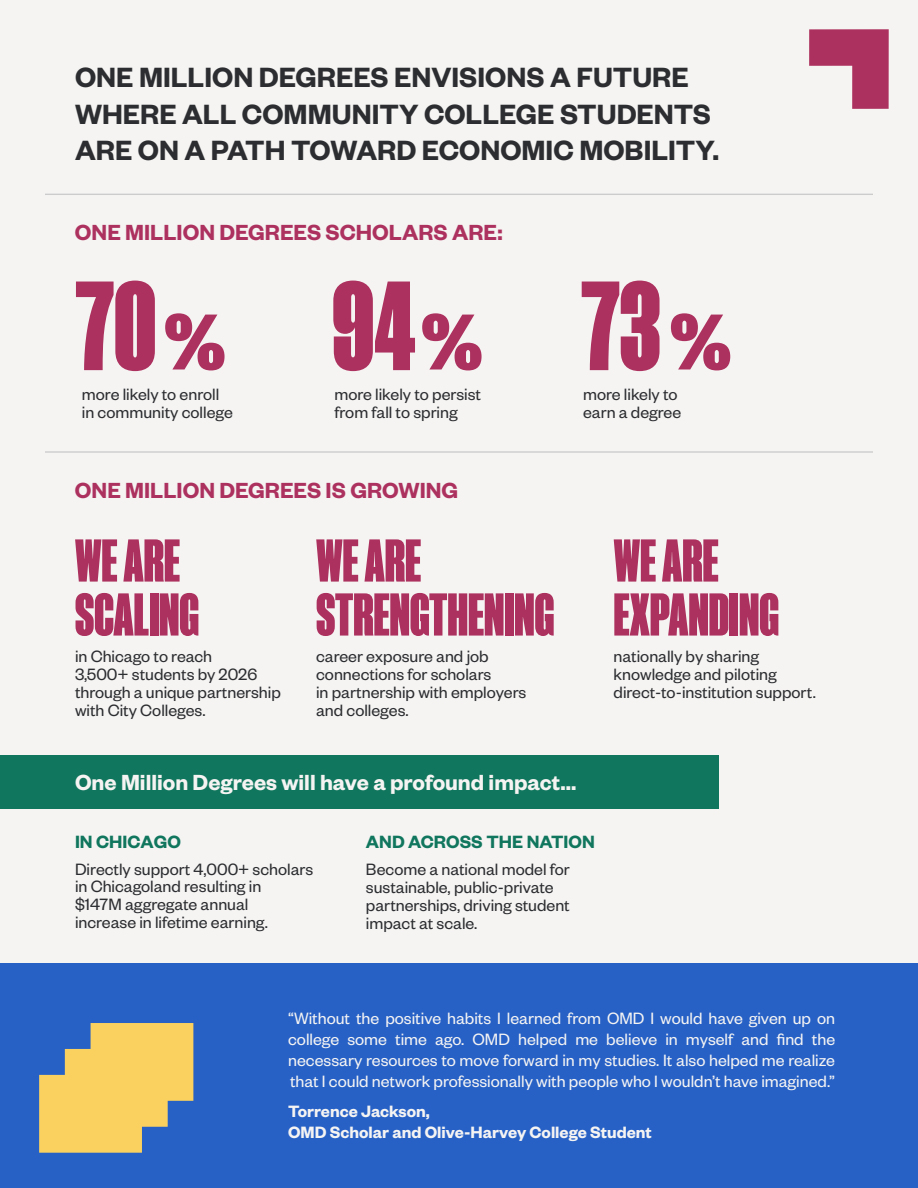
<style>
.page{position:relative;width:918px;height:1188px;background:#f5f4f3}
.page>*{position:absolute;margin:0;border:0;box-sizing:border-box;transform-origin:0 0}
.t1{font:900 119.7px "Manuka";color:#ad315e}
.t2{font:900 57px/54px "Manuka";color:#ad315e}
.t3{font:30.6px/36.6px "Founders Grotesk Sm Bd";color:#2c2d30}
.t4{font:24px "Founders Grotesk Sm Bd";color:#ad315e}
.t5{font:24px "Founders Grotesk Sm Bd";color:#f5f4f3}
.t6{font:19.5px "Founders Grotesk Sm Bd";color:#10765d}
.t7{font:18px/18px "Founders Grotesk";color:#2c2d30}
.t8{font:18px/21px "Founders Grotesk";color:#f5f4f3;text-align:justify}
.t9{font:18px/21px "Founders Grotesk Sm Bd";color:#f5f4f3}
</style>
<div class="page">
<div style="left:0;top:755px;width:718px;height:54px;background:#10765d"></div>
<div style="left:0;top:964px;width:918px;height:224px;background:#2761c6"></div>
<svg style="left:165px;top:313px;width:60px;height:57px"></svg>
<svg style="left:422px;top:313px;width:60px;height:57px"></svg>
<svg style="left:671px;top:313px;width:59px;height:57px"></svg>
<hr style="left:45px;top:194px;width:828px;height:1px;background:#2c2d30">
<hr style="left:45px;top:451px;width:828px;height:2px;background:#2c2d30">
<svg style="left:39px;top:1023px;width:154px;height:130px"></svg>
<svg style="left:809px;top:29px;width:80px;height:80px"></svg>
<h3 class="t3" style="left:75px;top:57px;width:646px">ONE MILLION DEGREES ENVISIONS A FUTURE<br>WHERE ALL COMMUNITY COLLEGE STUDENTS<br>ARE ON A PATH TOWARD ECONOMIC MOBILITY.</h3>
<h3 class="t4" style="left:75px;top:217px;width:429px">ONE MILLION DEGREES SCHOLARS ARE:</h3>
<h1 class="t1" style="left:75px;top:264px;width:83px">70</h1>
<p class="t7" style="left:82px;top:384px;width:152px">more likely to enroll in community college</p>
<h1 class="t1" style="left:332px;top:264px;width:85px">94</h1>
<p class="t7" style="left:334px;top:384px;width:148px">more likely to persist from fall to spring</p>
<h3 class="t4" style="left:75px;top:475px;width:385px">ONE MILLION DEGREES IS GROWING</h3>
<h2 class="t2" style="left:75px;top:533px;width:126px">WE ARE<br>SCALING</h2>
<p class="t7" style="left:75px;top:647px;width:207px">in Chicago to reach<br>3,500+ students by 2026 through a unique partnership with City Colleges.</p>
<h2 class="t2" style="left:316px;top:533px;width:240px">WE ARE<br>STRENGTHENING</h2>
<p class="t7" style="left:316px;top:647px;width:212px">career exposure and job connections for scholars<br>in partnership with employers and colleges.</p>
<h1 class="t1" style="left:581px;top:264px;width:81px">73</h1>
<p class="t7" style="left:583px;top:384px;width:100px">more likely to earn a degree</p>
<h2 class="t2" style="left:614px;top:533px;width:167px">WE ARE<br>EXPANDING</h2>
<p class="t7" style="left:614px;top:647px;width:204px">nationally by sharing knowledge and piloting direct-to-institution support.</p>
<h3 class="t5" style="left:75px;top:767px;width:503px">One Million Degrees will have a profound impact...</h3>
<p class="t6" style="left:75px;top:830px;width:107px">IN CHICAGO</p>
<p class="t7" style="left:75px;top:859px;width:240px">Directly support 4,000+ scholars in Chicagoland resulting in<br>$147M aggregate annual increase in lifetime earning.</p>
<p class="t6" style="left:366px;top:830px;width:230px">AND ACROSS THE NATION</p>
<p class="t7" style="left:366px;top:859px;width:205px">Become a national model for sustainable, public-private partnerships, driving student impact at scale.</p>
<p class="t8" style="left:288px;top:1007px;width:549px">“Without the positive habits I learned from OMD I would have given up on college some time ago. OMD helped me believe in myself and find the necessary resources to move forward in my studies. It also helped me realize that I could network professionally with people who I wouldn’t have imagined.”</p>
<p class="t9" style="left:288px;top:1100px;width:365px">Torrence Jackson,<br>OMD Scholar and Olive-Harvey College Student</p>
</div>
